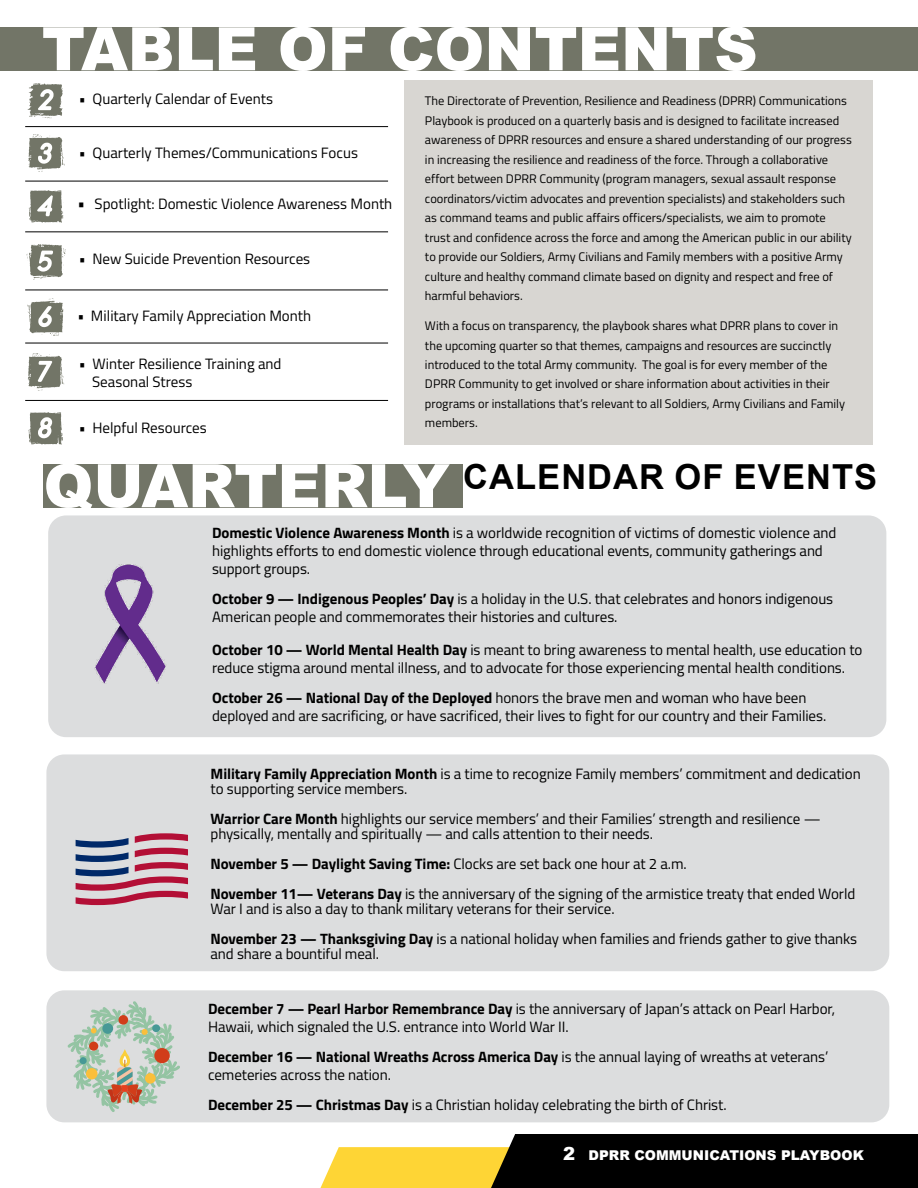
<style>
.page{position:relative;width:918px;height:1188px;background:#fff}
.page>*{position:absolute;margin:0;border:0;box-sizing:border-box;transform-origin:0 0}
.t1{font:900 60px "Arial";color:#fff}
.t2{font:52.5px/54.8px "Finished Sympathy";color:#727567;text-align:justify}
.t3{font:700 34.5px "Arial";letter-spacing:.03em;color:#000}
.t4{font:15px/18px "Titillium";letter-spacing:-.005em;color:#000}
.t5{font:900 13.5px "Arial";color:#fff}
.t6{font:12.45px/19.5px "Titillium";color:#000}
.s1{font-weight:900;font-size:60px;color:#fff}
.s2{font-size:16.5px}
.s3{font-weight:700}
.s4{font-size:18px}
</style>
<div class="page">
<svg style="left:320px;top:1134px;width:598px;height:54px;background:#4e4522"></svg>
<div style="left:404px;top:81px;width:468px;height:364px;background:#d8d6d2"></div>
<hr style="left:25px;top:126px;width:363px;height:1px;background:#000">
<hr style="left:25px;top:181px;width:363px;height:1px;background:#000">
<hr style="left:25px;top:232px;width:363px;height:1px;background:#000">
<hr style="left:25px;top:290px;width:363px;height:1px;background:#000">
<hr style="left:25px;top:343px;width:363px;height:1px;background:#000">
<hr style="left:25px;top:400px;width:363px;height:1px;background:#000">
<div style="left:48px;top:515px;width:838px;height:222px;background:#dcddde;border-radius:18px"></div>
<div style="left:46px;top:754px;width:843px;height:217px;background:#dcddde;border-radius:18px"></div>
<div style="left:46px;top:990px;width:843px;height:132px;background:#dcddde;border-radius:18px"></div>
<div style="left:44px;top:464px;width:419px;height:43px;background:#727567"></div>
<div style="left:0;top:27px;width:918px;height:44px;background:#727567"></div>
<svg style="left:76px;top:833px;width:112px;height:72px"></svg>
<svg style="left:67px;top:1001px;width:113px;height:111px"></svg>
<img style="left:95px;top:564px;width:71px;height:120px">
<h1 class="t1" style="left:42px;top:5px;width:717px">TABLE OF CONTENTS</h1>
<h2 class="t2" style="left:32px;top:72px;width:30px">2<br>3<br>4<br>5<br>6<br>7<br>8</h2>
<p class="t4" style="left:79px;top:89px;width:196px">• Quarterly Calendar of Events</p>
<p class="t6" style="left:425px;top:90px;width:428px">The Directorate of Prevention, Resilience and Readiness (DPRR) Communications Playbook is produced on a quarterly basis and is designed to facilitate increased awareness of DPRR resources and ensure a shared understanding of our progress in increasing the resilience and readiness of the force. Through a collaborative effort between DPRR Community (program managers, sexual assault response coordinators/victim advocates and prevention specialists) and stakeholders such as command teams and public affairs officers/specialists, we aim to promote trust and confidence across the force and among the American public in our ability to provide our Soldiers, Army Civilians and Family members with a positive Army culture and healthy command climate based on dignity and respect and free of harmful behaviors.</p>
<p class="t6" style="left:425px;top:315px;width:422px">With a focus on transparency, the playbook shares what DPRR plans to cover in the upcoming quarter so that themes, campaigns and resources are succinctly introduced to the total Army community. The goal is for every member of the DPRR Community to get involved or share information about activities in their programs or installations that’s relevant to all Soldiers, Army Civilians and Family members.</p>
<h3 class="t3" style="left:44px;top:453px;width:835px"><span class="s1">QUARTERLY</span> CALENDAR OF EVENTS</h3>
<p class="t4" style="left:79px;top:143px;width:281px">• Quarterly Themes/Communications Focus</p>
<p class="t4" style="left:77px;top:194px;width:316px"><span class="s2">•</span> Spotlight: Domestic Violence Awareness Month</p>
<p class="t4" style="left:79px;top:249px;width:233px">• New Suicide Prevention Resources</p>
<p class="t4" style="left:77px;top:306px;width:235px">• Military Family Appreciation Month</p>
<p class="t4" style="left:92px;top:354px;width:191px;text-indent:-13px">• Winter Resilience Training and<br>Seasonal Stress</p>
<p class="t4" style="left:79px;top:418px;width:129px">• Helpful Resources</p>
<p class="t4" style="left:212px;top:523px;width:626px"><span class="s3">Domestic Violence Awareness Month</span> is a worldwide recognition of victims of domestic violence and highlights efforts to end domestic violence through educational events, community gatherings and support groups.</p>
<p class="t4" style="left:212px;top:589px;width:623px"><span class="s3">October 9 — Indigenous Peoples’ Day</span> is a holiday in the U.S. that celebrates and honors indigenous<br>American people and commemorates their histories and cultures.</p>
<p class="t4" style="left:212px;top:640px;width:652px"><span class="s3">October 10 — World Mental Health Day</span> is meant to bring awareness to mental health, use education to reduce stigma around mental illness, and to advocate for those experiencing mental health conditions.</p>
<p class="t4" style="left:212px;top:688px;width:616px"><span class="s3">October 26 — National Day of the Deployed</span> honors the brave men and woman who have been deployed and are sacrificing, or have sacrificed, their lives to fight for our country and their Families.</p>
<p class="t4" style="left:211px;top:766px;width:652px;line-height:15px"><span class="s3">Military Family Appreciation Month</span> is a time to recognize Family members’ commitment and dedication to supporting service members.</p>
<p class="t4" style="left:211px;top:811px;width:612px;line-height:15px"><span class="s3">Warrior Care Month</span> highlights our service members’ and their Families’ strength and resilience — physically, mentally and spiritually — and calls attention to their needs.</p>
<p class="t4" style="left:211px;top:848px;width:646px;line-height:30px"><span class="s3">November 5 — Daylight Saving Time:</span> Clocks are set back one hour at 2 a.m.<br><span class="s3">November 11— Veterans Day</span> is the anniversary of the signing of the armistice treaty that ended World</p>
<p class="t4" style="left:211px;top:893px;width:648px;line-height:30px">War I and is also a day to thank military veterans for their service.<br><span class="s3">November 23 — Thanksgiving Day</span> is a national holiday when families and friends gather to give thanks</p>
<p class="t4" style="left:211px;top:944px;width:170px">and share a bountiful meal.</p>
<p class="t4" style="left:208px;top:999px;width:629px"><span class="s3">December 7 — Pearl Harbor Remembrance Day</span> is the anniversary of Japan’s attack on Pearl Harbor,<br>Hawaii, which signaled the U.S. entrance into World War II.</p>
<p class="t4" style="left:208px;top:1047px;width:622px"><span class="s3">December 16 — National Wreaths Across America Day</span> is the annual laying of wreaths at veterans’ cemeteries across the nation.</p>
<p class="t4" style="left:208px;top:1095px;width:520px"><span class="s3">December 25 — Christmas Day</span> is a Christian holiday celebrating the birth of Christ.</p>
<p class="t5" style="left:563px;top:1146px;width:302px"><span class="s4">2</span> DPRR COMMUNICATIONS PLAYBOOK</p>
</div>
